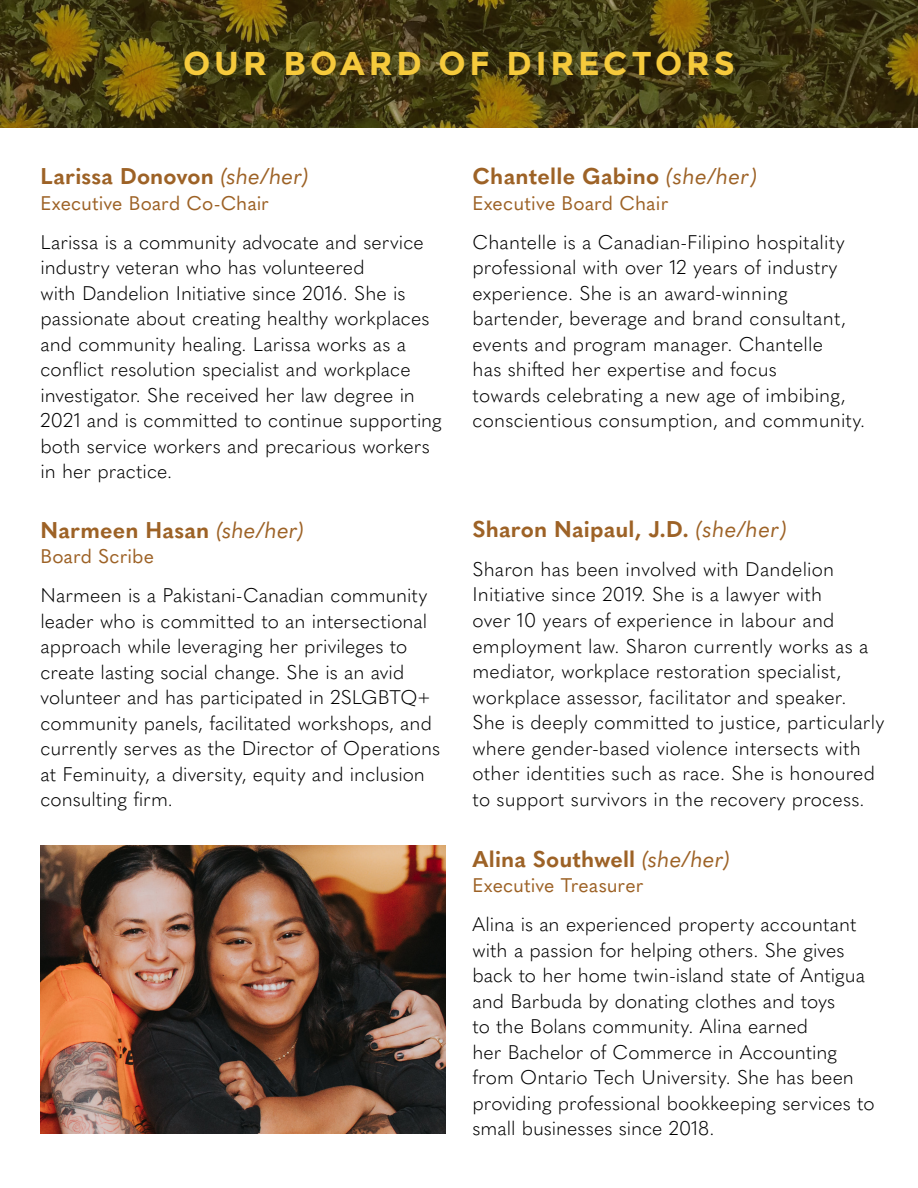
<style>
.page{position:relative;width:918px;height:1188px;background:#fff}
.page>*{position:absolute;margin:0;border:0;box-sizing:border-box;transform-origin:0 0}
.t1{font:700 33px "Montserrat";letter-spacing:.115em;color:#f6ca3c}
.t2{font:700 22.5px "Quasimoda";letter-spacing:.01em;color:#9d6226}
.t3{font:300 19.5px/25.5px "Quasimoda";letter-spacing:.005em;color:#000}
.t4{font:19.5px "Quasimoda";letter-spacing:.005em;color:#9d6226}
.s1{font-weight:400;font-style:italic}
</style>
<div class="page">
<svg style="left:0;top:0;width:918px;height:127px;background:#4a3f12"></svg>
<img style="left:40px;top:845px;width:406px;height:289px">
<h1 class="t1" style="left:183px;top:44px;width:553px">OUR BOARD OF DIRECTORS</h1>
<p class="t2" style="left:40px;top:159px;width:269px">Larissa Donovon <span class="s1">(she/her)</span></p>
<p class="t4" style="left:40px;top:188px;width:230px">Executive Board Co-Chair</p>
<p class="t3" style="left:40px;top:228px;width:403px">Larissa is a community advocate and service industry veteran who has volunteered<br>with Dandelion Initiative since 2016. She is passionate about creating healthy workplaces and community healing. Larissa works as a conflict resolution specialist and workplace investigator. She received her law degree in 2021 and is committed to continue supporting both service workers and precarious workers in her practice.</p>
<p class="t2" style="left:40px;top:512px;width:265px">Narmeen Hasan <span class="s1">(she/her)</span></p>
<p class="t4" style="left:40px;top:541px;width:115px">Board Scribe</p>
<p class="t3" style="left:40px;top:581px;width:401px">Narmeen is a Pakistani-Canadian community leader who is committed to an intersectional approach while leveraging her privileges to create lasting social change. She is an avid volunteer and has participated in 2SLGBTQ+ community panels, facilitated workshops, and currently serves as the Director of Operations at Feminuity, a diversity, equity and inclusion consulting firm.</p>
<p class="t2" style="left:472px;top:159px;width:286px">Chantelle Gabino <span class="s1">(she/her)</span></p>
<p class="t4" style="left:472px;top:188px;width:197px">Executive Board Chair</p>
<p class="t3" style="left:472px;top:228px;width:394px">Chantelle is a Canadian-Filipino hospitality professional with over 12 years of industry experience. She is an award-winning bartender, beverage and brand consultant, events and program manager. Chantelle<br>has shifted her expertise and focus<br>towards celebrating a new age of imbibing, conscientious consumption, and community.</p>
<p class="t2" style="left:472px;top:512px;width:315px">Sharon Naipaul, J.D. <span class="s1">(she/her)</span></p>
<p class="t3" style="left:472px;top:555px;width:413px">Sharon has been involved with Dandelion Initiative since 2019. She is a lawyer with<br>over 10 years of experience in labour and employment law. Sharon currently works as a mediator, workplace restoration specialist, workplace assessor, facilitator and speaker.<br>She is deeply committed to justice, particularly where gender-based violence intersects with other identities such as race. She is honoured to support survivors in the recovery process.</p>
<p class="t2" style="left:472px;top:841px;width:258px">Alina Southwell <span class="s1">(she/her)</span></p>
<p class="t4" style="left:472px;top:870px;width:172px">Executive Treasurer</p>
<p class="t3" style="left:472px;top:910px;width:404px">Alina is an experienced property accountant with a passion for helping others. She gives back to her home twin-island state of Antigua and Barbuda by donating clothes and toys<br>to the Bolans community. Alina earned<br>her Bachelor of Commerce in Accounting from Ontario Tech University. She has been providing professional bookkeeping services to small businesses since 2018.</p>
</div>
